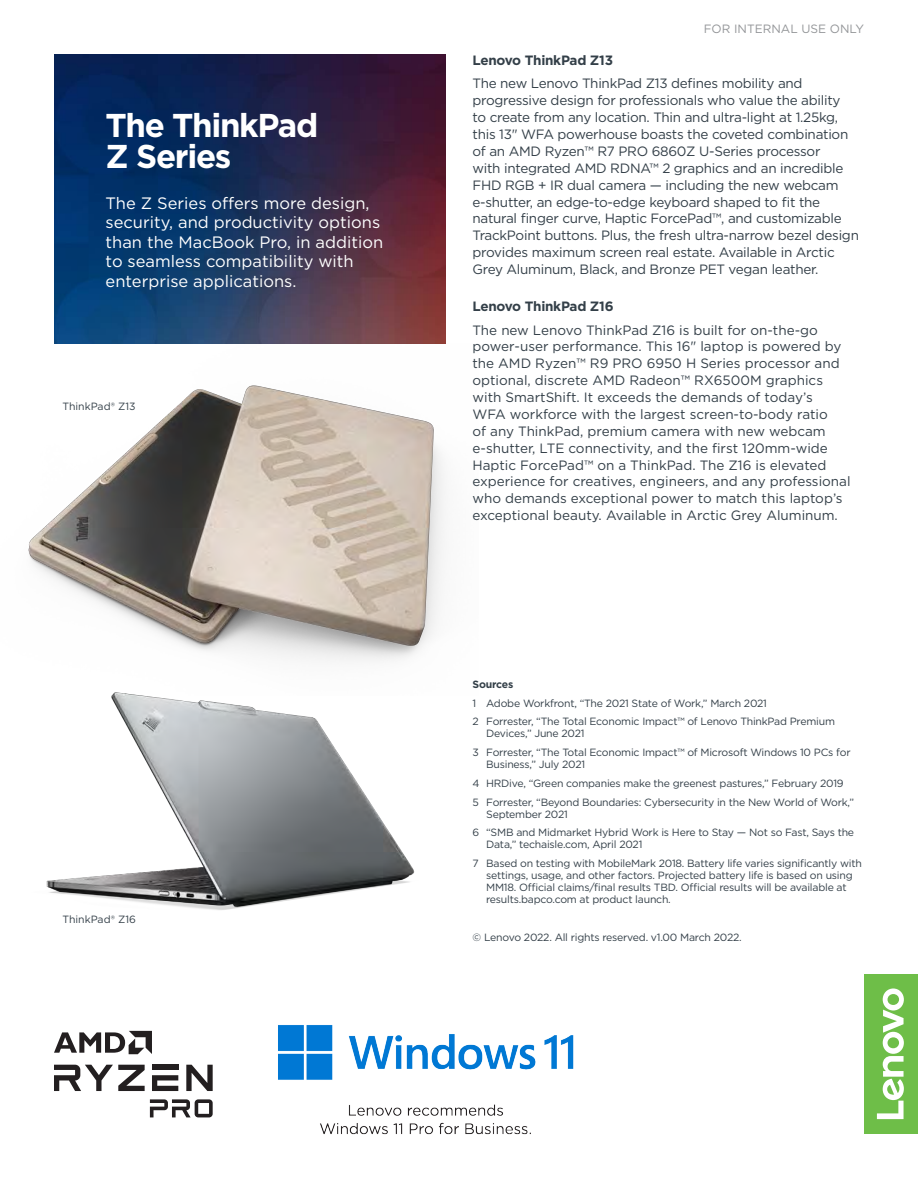
<style>
.page{position:relative;width:918px;height:1188px;background:#fff}
.page>*{position:absolute;margin:0;border:0;box-sizing:border-box;transform-origin:0 0}
.t1{font:700 33px/31.5px "Gotham";letter-spacing:-.04em;color:#fff}
.t2{font:16.5px/19.5px "Gotham";color:#fff}
.t3{font:13.5px/16.8px "Gotham";letter-spacing:-.02em;color:#333f48}
.t4{font:13.5px/16.8px "Gotham";color:#333f48}
.t5{font:700 13.5px "Gotham";letter-spacing:-.02em;color:#333f48}
.t6{font:12px "Gotham";color:#939598}
.t7{font:10.5px/18.8px "Gotham";letter-spacing:-.02em;color:#333f48}
.t8{font:10.5px "Gotham";color:#333f48}
.s1{font-weight:700}
</style>
<div class="page">
<img style="left:54px;top:54px;width:392px;height:289px">
<img style="left:46px;top:696px;width:369px;height:214px">
<img style="left:28px;top:343px;width:418px;height:353px">
<div style="left:865px;top:974px;width:53px;height:160px;background:#6ebe48"></div>
<svg style="left:877px;top:988px;width:27px;height:131px"></svg>
<svg style="left:54px;top:1031px;width:98px;height:23px"></svg>
<div style="left:152px;top:1065px;width:26px;height:5px;background:#231f20"></div>
<svg style="left:152px;top:1075px;width:26px;height:16px"></svg>
<svg style="left:54px;top:1065px;width:91px;height:26px"></svg>
<svg style="left:186px;top:1065px;width:27px;height:26px"></svg>
<svg style="left:150px;top:1099px;width:63px;height:18px"></svg>
<img style="left:278px;top:1025px;width:296px;height:110px">
<h1 class="t1" style="left:106px;top:109px;width:214px">The ThinkPad<br>Z Series</h1>
<p class="t2" style="left:106px;top:193px;width:279px">The Z Series ofers more design, security, and productivity options than the MacBook Pro, in addition to seamless compatibility with enterprise applications.</p>
<p class="t8" style="left:62px;top:400px;width:75px">ThinkPad® Z13</p>
<p class="t8" style="left:62px;top:913px;width:75px">ThinkPad® Z16</p>
<p class="t6" style="left:704px;top:21px;width:162px">FOR INTERNAL USE ONLY</p>
<h5 class="t5" style="left:472px;top:51px;width:142px">Lenovo ThinkPad Z13</h5>
<p class="t3" style="left:472px;top:75px;width:388px">The new Lenovo ThinkPad Z13 defnes mobility and progressive design for professionals who value the ability<br>to create from any location. Thin and ultra-light at 1.25kg, this 13" WFA powerhouse boasts the coveted combination of an AMD Ryzen™ R7 PRO 6860Z U-Series processor<br>with integrated AMD RDNA™ 2 graphics and an incredible FHD RGB + IR dual camera — including the new webcam e-shutter, an edge-to-edge keyboard shaped to ft the natural fnger curve, Haptic ForcePad™, and customizable TrackPoint buttons. Plus, the fresh ultra-narrow bezel design provides maximum screen real estate. Available in Arctic Grey Aluminum, Black, and Bronze PET vegan leather.</p>
<h5 class="t5" style="left:472px;top:297px;width:143px">Lenovo ThinkPad Z16</h5>
<p class="t4" style="left:472px;top:321px;width:380px">The new Lenovo ThinkPad Z16 is built for on-the-go power-user performance. This 16" laptop is powered by the AMD Ryzen™ R9 PRO 6950 H Series processor and optional, discrete AMD Radeon™ RX6500M graphics with SmartShift. It exceeds the demands of today’s<br>WFA workforce with the largest screen-to-body ratio<br>of any ThinkPad, premium camera with new webcam e-shutter, LTE connectivity, and the frst 120mm-wide Haptic ForcePad™ on a ThinkPad. The Z16 is elevated experience for creatives, engineers, and any professional who demands exceptional power to match this laptop’s exceptional beauty. Available in Arctic Grey Aluminum.</p>
<p class="t7" style="left:473px;top:675px;width:364px"><span class="s1">Sources<br></span>1 Adobe Workfront, “The 2021 State of Work,” March 2021<br>2 Forrester, “The Total Economic Impact™ of Lenovo ThinkPad Premium</p>
<p class="t7" style="left:473px;top:724px;width:379px;text-indent:14px">Devices,” June 2021<br>3 Forrester, “The Total Economic Impact™ of Microsoft Windows 10 PCs for</p>
<p class="t7" style="left:473px;top:755px;width:383px;text-indent:14px">Business,” July 2021<br>4 HRDive, “Green companies make the greenest pastures,” February 2019<br>5 Forrester, “Beyond Boundaries: Cybersecurity in the New World of Work,”</p>
<p class="t7" style="left:473px;top:804px;width:383px;text-indent:14px">September 2021<br>6 “SMB and Midmarket Hybrid Work is Here to Stay — Not so Fast, Says the</p>
<p class="t7" style="left:473px;top:835px;width:391px;text-indent:14px">Data,” techaisle.com, April 2021<br>7 Based on testing with MobileMark 2018. Battery life varies signifcantly with</p>
<p class="t7" style="left:486px;top:869px;width:368px;line-height:12px">settings, usage, and other factors. Projected battery life is based on using<br>MM18. Ofcial claims/fnal results TBD. Ofcial results will be available at results.bapco.com at product launch.</p>
<p class="t7" style="left:473px;top:927px;width:271px">© Lenovo 2022. All rights reserved. v1.00 March 2022.</p>
</div>
